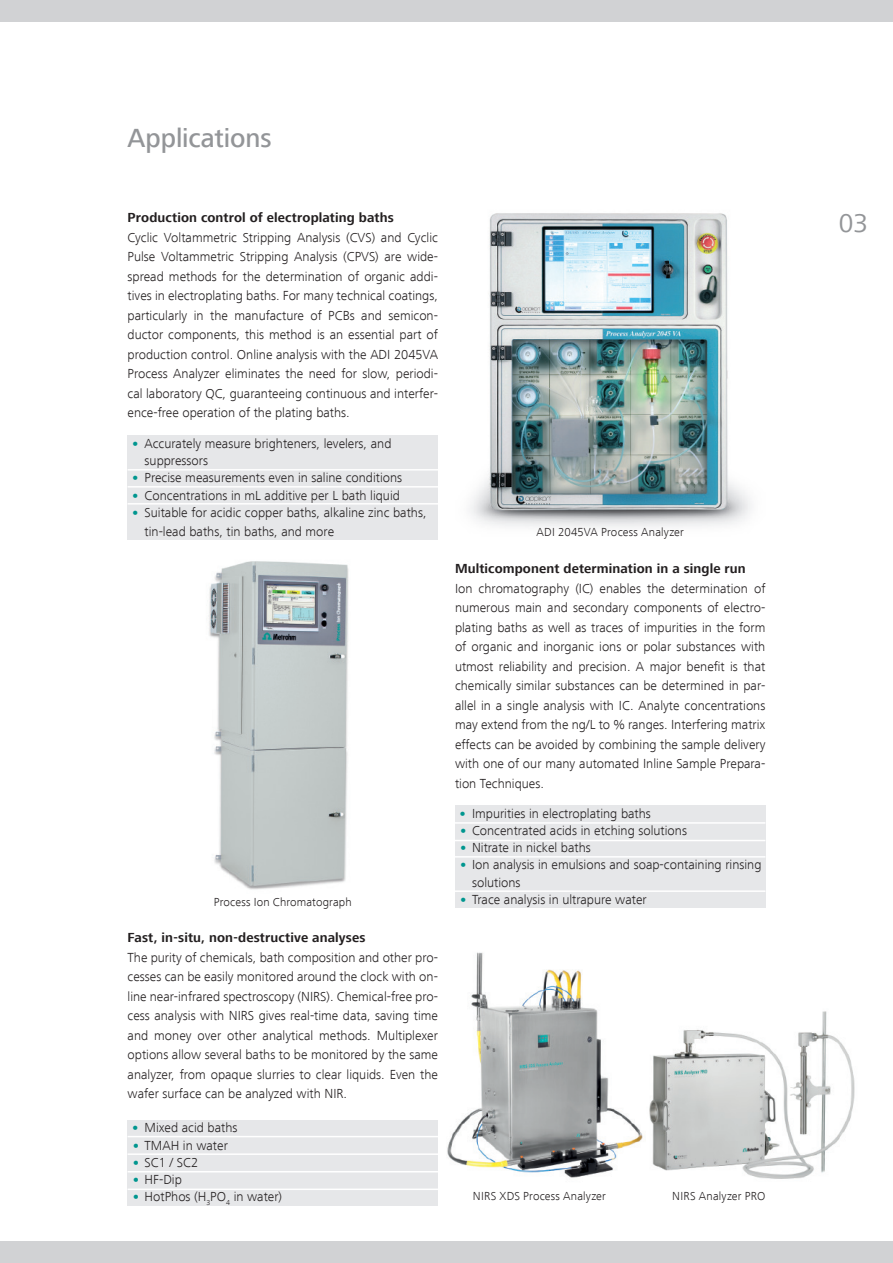
<style>
.page{position:relative;width:893px;height:1263px;background:#fff}
.page>*{position:absolute;margin:0;border:0;box-sizing:border-box;transform-origin:0 0}
.t1{font:500 27px "Frutiger Next LT";letter-spacing:-.005em;color:#939598}
.t2{font:27px "Frutiger Next LT";color:#939598}
.t3{font:300 13.5px/19.5px "Frutiger Next LT";color:#231f20;text-align:justify}
.t4{font:700 13.5px "Frutiger Next LT";letter-spacing:.01em;color:#231f20}
.t5{font:300 12px "Frutiger Next LT";letter-spacing:.015em;color:#231f20}
.s1{font-weight:800;color:#00968f}
</style>
<div class="page">
<img style="left:470px;top:213px;width:281px;height:315px">
<img style="left:208px;top:561px;width:141px;height:329px">
<img style="left:649px;top:1011px;width:206px;height:168px">
<img style="left:447px;top:952px;width:196px;height:226px">
<div style="left:0;top:0;width:893px;height:21px;background:#d1d2d4"></div>
<div style="left:0;top:1242px;width:893px;height:21px;background:#d1d2d4"></div>
<div style="left:128px;top:436px;width:310px;height:104px;background:#e6e7e9"></div>
<hr style="left:128px;top:486px;width:310px;height:2px;background:#fff">
<hr style="left:128px;top:469px;width:310px;height:1px;background:#fff">
<hr style="left:128px;top:503px;width:310px;height:2px;background:#fff">
<div style="left:455px;top:806px;width:310px;height:102px;background:#e6e7e9"></div>
<hr style="left:455px;top:840px;width:310px;height:1px;background:#fff">
<div style="left:128px;top:1120px;width:310px;height:85px;background:#e6e7e9"></div>
<hr style="left:128px;top:1188px;width:310px;height:2px;background:#fff">
<hr style="left:128px;top:1153px;width:310px;height:2px;background:#fff">
<hr style="left:455px;top:890px;width:310px;height:2px;background:#fff">
<hr style="left:455px;top:822px;width:310px;height:2px;background:#fff">
<hr style="left:455px;top:856px;width:310px;height:1px;background:#fff">
<hr style="left:128px;top:1136px;width:310px;height:1px;background:#fff">
<hr style="left:128px;top:1171px;width:310px;height:1px;background:#fff">
<h1 class="t1" style="left:128px;top:123px;width:145px">Applications</h1>
<p class="t4" style="left:128px;top:210px;width:268px">Production control of electroplating baths</p>
<p class="t3" style="left:128px;top:228px;width:312px">Cyclic Voltammetric Stripping Analysis (CVS) and Cyclic Pulse Voltammetric Stripping Analysis (CPVS) are wide&shy;spread methods for the determination of organic addi&shy;tives in electroplating baths. For many technical coatings, particularly in the manufacture of PCBs and semicon&shy;ductor components, this method is an essential part of production control. Online analysis with the ADI 2045VA Process Analyzer eliminates the need for slow, periodi&shy;cal laboratory QC, guaranteeing continuous and interfer&shy;ence-free operation of the plating baths.</p>
<p class="t3" style="left:145px;top:435px;width:248px;line-height:17.2px;text-indent:-13px"><span class="s1">•</span> Accurately measure brighteners, levelers, and suppressors</p>
<p class="t3" style="left:131px;top:468px;width:273px"><span class="s1">•</span> Precise measurements even in saline conditions</p>
<p class="t3" style="left:131px;top:485px;width:270px"><span class="s1">•</span> Concentrations in mL additive per L bath liquid</p>
<p class="t3" style="left:145px;top:503px;width:284px;text-indent:-13px"><span class="s1">•</span> Suitable for acidic copper baths, alkaline zinc baths, tin-lead baths, tin baths, and more</p>
<p class="t5" style="left:214px;top:895px;width:140px">Process Ion Chromatograph</p>
<p class="t4" style="left:128px;top:930px;width:239px">Fast, in-situ, non-destructive analyses</p>
<p class="t3" style="left:128px;top:948px;width:312px">The purity of chemicals, bath composition and other pro&shy;cesses can be easily monitored around the clock with on&shy;line near-infrared spectroscopy (NIRS). Chemical-free pro&shy;cess analysis with NIRS gives real-time data, saving time and money over other analytical methods. Multiplexer options allow several baths to be monitored by the same analyzer, from opaque slurries to clear liquids. Even the wafer surface can be analyzed with NIR.</p>
<p class="t5" style="left:536px;top:525px;width:149px">ADI 2045VA Process Analyzer</p>
<p class="t4" style="left:455px;top:561px;width:292px">Multicomponent determination in a single run</p>
<p class="t3" style="left:455px;top:578px;width:312px">Ion chromatography (IC) enables the determination of numerous main and secondary components of electro&shy;plating baths as well as traces of impurities in the form of organic and inorganic ions or polar substances with utmost reliability and precision. A major benefit is that chemically similar substances can be determined in par&shy;allel in a single analysis with IC. Analyte concentrations may extend from the ng/L to % ranges. Interfering matrix effects can be avoided by combining the sample delivery with one of our many automated Inline Sample Prepara&shy;tion Techniques.</p>
<p class="t3" style="left:459px;top:803px;width:194px"><span class="s1">•</span> Impurities in electroplating baths</p>
<p class="t3" style="left:459px;top:821px;width:229px"><span class="s1">•</span> Concentrated acids in etching solutions</p>
<p class="t3" style="left:459px;top:838px;width:133px"><span class="s1">•</span> Nitrate in nickel baths</p>
<p class="t3" style="left:472px;top:856px;width:291px;line-height:17.2px;text-indent:-13px"><span class="s1">•</span> Ion analysis in emulsions and soap-containing rinsing solutions</p>
<p class="t3" style="left:459px;top:890px;width:189px"><span class="s1">•</span> Trace analysis in ultrapure water</p>
<p class="t3" style="left:131px;top:1118px;width:108px"><span class="s1">•</span> Mixed acid baths</p>
<p class="t3" style="left:132px;top:1135px;width:98px"><span class="s1">•</span> TMAH in water</p>
<p class="t3" style="left:132px;top:1153px;width:68px"><span class="s1">•</span> SC1 / SC2</p>
<p class="t3" style="left:132px;top:1170px;width:52px"><span class="s1">•</span> HF-Dip</p>
<p class="t3" style="left:132px;top:1187px;width:152px"><span class="s1">•</span> HotPhos (H<sub>3</sub>PO<sub>4</sub> in water)</p>
<p class="t5" style="left:473px;top:1189px;width:135px">NIRS XDS Process Analyzer</p>
<p class="t5" style="left:672px;top:1189px;width:95px">NIRS Analyzer PRO</p>
<h1 class="t2" style="left:839px;top:208px;width:31px">03</h1>
</div>
